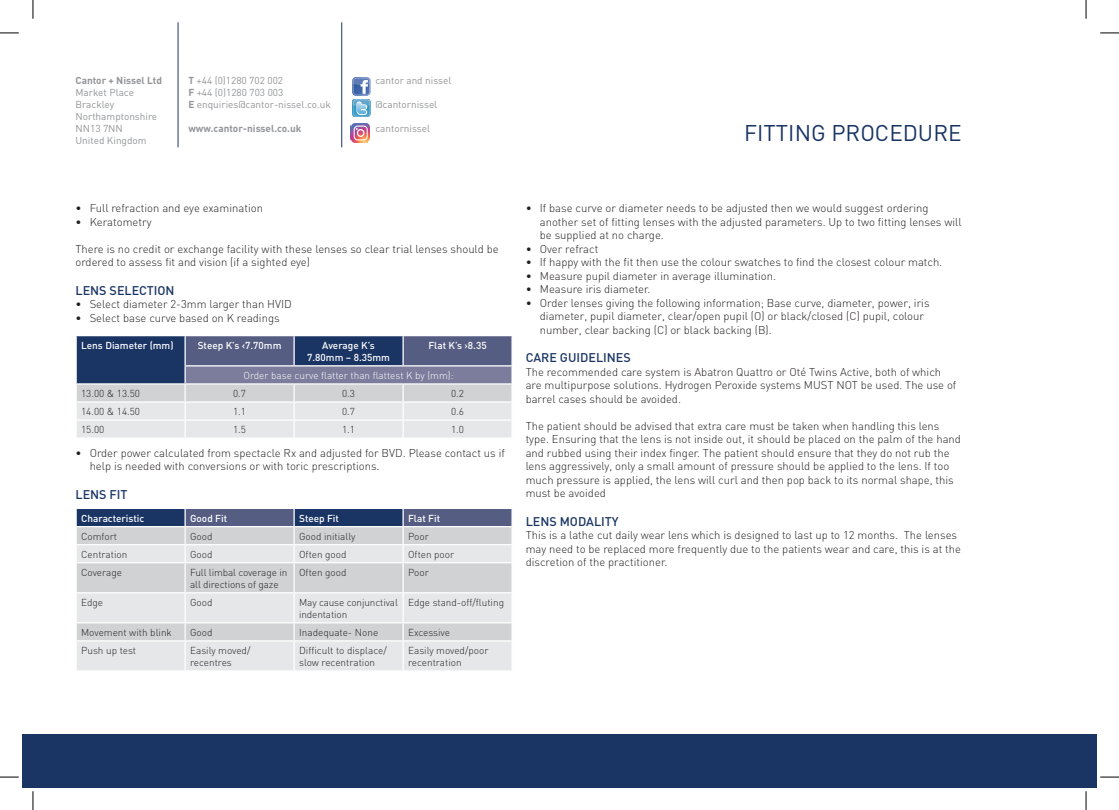
<style>
.page{position:relative;width:1119px;height:810px;background:#fff}
.page>*{position:absolute;margin:0;border:0;box-sizing:border-box;transform-origin:0 0}
.t1{font:22.5px "DIN";color:#1a3564}
.t2{font:500 12.5px "DIN";color:#1a3564}
.t3{font:300 11.25px/13.5px "DIN";color:#231f20}
.t4{font:300 10px/12px "DIN";color:#231f20}
.t5{font:10px/12px "DIN";color:#939598}
.t6{font:500 10px/12px "DIN";color:#fff;text-align:center}
.t7{font:300 10px "DIN";color:#fff}
.t8{font:700 10px "DIN";color:#939598}
.s1{font-weight:700}
</style>
<div class="page">
<div style="left:22px;top:734px;width:1074px;height:54px;background:#1a3564"></div>
<hr style="left:178px;top:22px;width:1px;height:125px;background:#1a3564">
<hr style="left:341px;top:22px;width:1px;height:125px;background:#1a3564">
<svg style="left:76px;top:336px;width:436px;height:101px;background:#9ca3b5"></svg>
<svg style="left:76px;top:508px;width:436px;height:162px;background:#cdd0d6"></svg>
<img style="left:352px;top:123px;width:17px;height:19px">
<svg style="left:352px;top:77px;width:18px;height:40px"></svg>
<img style="left:351px;top:124px;width:16px;height:18px">
<svg style="left:0;top:32px;width:19px;height:2px"></svg>
<svg style="left:1100px;top:32px;width:18px;height:2px"></svg>
<svg style="left:0;top:776px;width:19px;height:2px"></svg>
<svg style="left:1100px;top:776px;width:18px;height:2px"></svg>
<svg style="left:32px;top:0;width:2px;height:19px"></svg>
<svg style="left:32px;top:791px;width:2px;height:19px"></svg>
<svg style="left:1085px;top:0;width:1px;height:19px"></svg>
<svg style="left:1085px;top:791px;width:1px;height:19px"></svg>
<p class="t8" style="left:75px;top:74px;width:88px">Cantor + Nissel Ltd</p>
<p class="t5" style="left:75px;top:86px;width:83px">Market Place<br>Brackley<br>Northamptonshire<br>NN13 7NN<br>United Kingdom</p>
<p class="t5" style="left:188px;top:74px;width:144px"><span class="s1">T</span> +44 (0)1280 702 002<br><span class="s1">F</span> +44 (0)1280 703 003<br><span class="s1">E</span> enquiries@cantor-nissel.co.uk</p>
<p class="t8" style="left:188px;top:122px;width:115px">www.cantor-nissel.co.uk</p>
<p class="t5" style="left:375px;top:74px;width:77px">cantor and nissel</p>
<p class="t5" style="left:375px;top:98px;width:63px">@cantornissel</p>
<p class="t5" style="left:375px;top:122px;width:56px">cantornissel</p>
<h1 class="t1" style="left:744px;top:119px;width:219px">FITTING PROCEDURE</h1>
<p class="t3" style="left:75px;top:201px;width:189px">• Full refraction and eye examination</p>
<p class="t3" style="left:75px;top:215px;width:78px">• Keratometry</p>
<p class="t3" style="left:75px;top:242px;width:424px">There is no credit or exchange facility with these lenses so clear trial lenses should be ordered to assess fit and vision (if a sighted eye)</p>
<p class="t2" style="left:75px;top:282px;width:101px">LENS SELECTION</p>
<p class="t3" style="left:75px;top:297px;width:218px">• Select diameter 2-3mm larger than HVID</p>
<p class="t3" style="left:75px;top:311px;width:206px">• Select base curve based on K readings</p>
<p class="t6" style="left:81px;top:339px;width:94px">Lens Diameter (mm)</p>
<p class="t6" style="left:198px;top:339px;width:85px">Steep K’s ‹7.70mm</p>
<p class="t6" style="left:307px;top:339px;width:84px">Average K’s<br>7.80mm – 8.35mm</p>
<p class="t6" style="left:428px;top:339px;width:60px">Flat K’s ›8.35</p>
<p class="t7" style="left:243px;top:369px;width:211px">Order base curve flatter than flattest K by (mm):</p>
<p class="t4" style="left:81px;top:387px;width:60px">13.00 &amp; 13.50</p>
<p class="t4" style="left:233px;top:387px;width:14px">0.7</p>
<p class="t4" style="left:342px;top:387px;width:14px">0.3</p>
<p class="t4" style="left:451px;top:387px;width:14px">0.2</p>
<p class="t4" style="left:81px;top:405px;width:60px">14.00 &amp; 14.50</p>
<p class="t4" style="left:233px;top:405px;width:14px">1.1</p>
<p class="t4" style="left:342px;top:405px;width:14px">0.7</p>
<p class="t4" style="left:451px;top:405px;width:14px">0.6</p>
<p class="t4" style="left:81px;top:423px;width:25px">15.00</p>
<p class="t4" style="left:233px;top:423px;width:14px">1.5</p>
<p class="t4" style="left:342px;top:423px;width:14px">1.1</p>
<p class="t4" style="left:451px;top:423px;width:14px">1.0</p>
<p class="t3" style="left:90px;top:446px;width:416px;text-indent:-14px">• Order power calculated from spectacle Rx and adjusted for BVD. Please contact us if help is needed with conversions or with toric prescriptions.</p>
<p class="t2" style="left:75px;top:486px;width:54px">LENS FIT</p>
<p class="t6" style="left:81px;top:512px;width:65px">Characteristic</p>
<p class="t6" style="left:190px;top:512px;width:39px">Good Fit</p>
<p class="t6" style="left:299px;top:512px;width:41px">Steep Fit</p>
<p class="t6" style="left:408px;top:512px;width:33px">Flat Fit</p>
<p class="t4" style="left:81px;top:530px;width:37px">Comfort</p>
<p class="t4" style="left:190px;top:530px;width:24px">Good</p>
<p class="t4" style="left:299px;top:530px;width:58px">Good initially</p>
<p class="t4" style="left:408px;top:530px;width:22px">Poor</p>
<p class="t4" style="left:81px;top:548px;width:48px">Centration</p>
<p class="t4" style="left:190px;top:548px;width:24px">Good</p>
<p class="t4" style="left:299px;top:548px;width:49px">Often good</p>
<p class="t4" style="left:408px;top:548px;width:48px">Often poor</p>
<p class="t4" style="left:81px;top:566px;width:42px">Coverage</p>
<p class="t4" style="left:190px;top:566px;width:99px">Full limbal coverage in all directions of gaze</p>
<p class="t4" style="left:299px;top:566px;width:49px">Often good</p>
<p class="t4" style="left:408px;top:566px;width:22px">Poor</p>
<p class="t4" style="left:81px;top:596px;width:24px">Edge</p>
<p class="t4" style="left:190px;top:596px;width:24px">Good</p>
<p class="t4" style="left:299px;top:596px;width:100px">May cause conjunctival indentation</p>
<p class="t4" style="left:408px;top:596px;width:97px">Edge stand-off/fluting</p>
<p class="t4" style="left:81px;top:626px;width:92px">Movement with blink</p>
<p class="t4" style="left:190px;top:626px;width:24px">Good</p>
<p class="t4" style="left:299px;top:626px;width:81px">Inadequate- None</p>
<p class="t4" style="left:408px;top:626px;width:43px">Excessive</p>
<p class="t4" style="left:81px;top:644px;width:56px">Push up test</p>
<p class="t4" style="left:190px;top:644px;width:62px">Easily moved/ recentres</p>
<p class="t4" style="left:299px;top:644px;width:89px">Difficult to displace/ slow recentration</p>
<p class="t4" style="left:408px;top:644px;width:82px">Easily moved/poor recentration</p>
<p class="t3" style="left:539px;top:201px;width:423px;text-indent:-14px">• If base curve or diameter needs to be adjusted then we would suggest ordering another set of fitting lenses with the adjusted parameters. Up to two fitting lenses will be supplied at no charge.</p>
<p class="t3" style="left:525px;top:242px;width:74px">• Over refract</p>
<p class="t3" style="left:525px;top:255px;width:418px">• If happy with the fit then use the colour swatches to find the closest colour match.</p>
<p class="t3" style="left:525px;top:269px;width:252px">• Measure pupil diameter in average illumination.</p>
<p class="t3" style="left:525px;top:282px;width:126px">• Measure iris diameter.</p>
<p class="t3" style="left:539px;top:296px;width:391px;text-indent:-14px">• Order lenses giving the following information; Base curve, diameter, power, iris diameter, pupil diameter, clear/open pupil (O) or black/closed (C) pupil, colour number, clear backing (C) or black backing (B).</p>
<p class="t2" style="left:525px;top:350px;width:107px">CARE GUIDELINES</p>
<p class="t3" style="left:525px;top:365px;width:432px">The recommended care system is Abatron Quattro or Oté Twins Active, both of which are multipurpose solutions. Hydrogen Peroxide systems MUST NOT be used. The use of barrel cases should be avoided.</p>
<p class="t3" style="left:525px;top:419px;width:436px">The patient should be advised that extra care must be taken when handling this lens type. Ensuring that the lens is not inside out, it should be placed on the palm of the hand and rubbed using their index finger. The patient should ensure that they do not rub the lens aggressively, only a small amount of pressure should be applied to the lens. If too much pressure is applied, the lens will curl and then pop back to its normal shape, this must be avoided</p>
<p class="t2" style="left:525px;top:513px;width:95px">LENS MODALITY</p>
<p class="t3" style="left:525px;top:528px;width:437px">This is a lathe cut daily wear lens which is designed to last up to 12 months. The lenses may need to be replaced more frequently due to the patients wear and care, this is at the discretion of the practitioner.</p>
</div>
